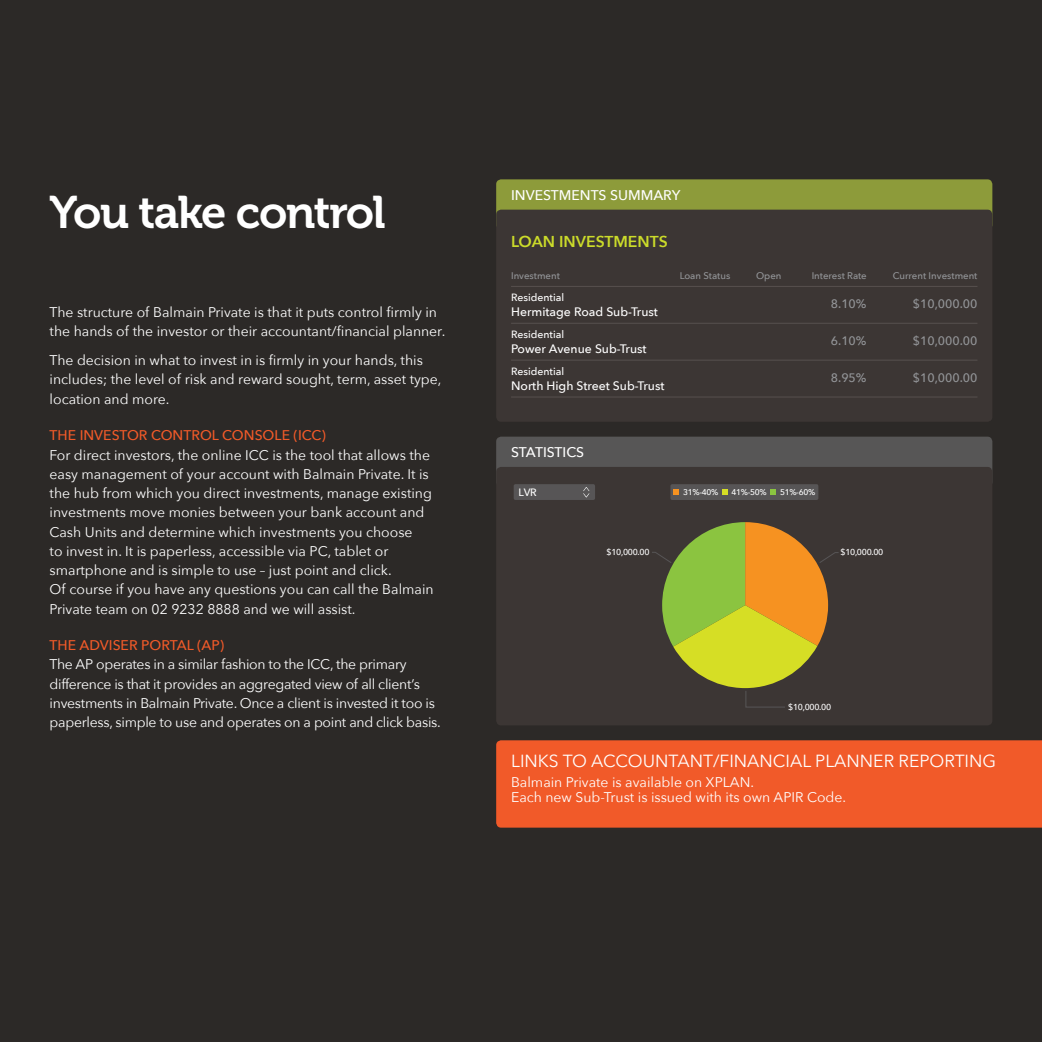
<style>
.page{position:relative;width:1042px;height:1042px;background:#2c2927}
.page>*{position:absolute;margin:0;border:0;box-sizing:border-box;transform-origin:0 0}
.t1{font:45.5px "Museo 700";letter-spacing:-.03em;color:#fff}
.t2{font:17.5px "Avenir Next";color:#fff}
.t3{font:600 15.75px "Avenir Next";color:#cbdb2a}
.t4{font:14px/19.2px "Avenir Next";color:#fff}
.t5{font:14px/19.2px "Avenir Next";letter-spacing:-.02em;color:#fff}
.t6{font:500 14px "Avenir Next";color:#f15a29}
.t7{font:500 14px "Avenir Next";color:#fff}
.t8{font:500 12.25px "Avenir Next";color:#fff}
.t9{font:500 12.25px "Avenir Next";color:#939598}
.t10{font:500 10.67px "Avenir Next";color:#fff}
.t11{font:500 10.5px "Avenir Next";color:#fff}
.t12{font:500 9.62px "Avenir Next";color:#939598}
.t13{font:500 8.58px "Avenir Next";letter-spacing:-.035em;color:#fff}
.t14{font:500 8.4px "Avenir Next";letter-spacing:-.035em;color:#fff}
</style>
<div class="page">
<div style="left:496px;top:740px;width:546px;height:87px;background:#f15a29"></div>
<div style="left:496px;top:179px;width:496px;height:51px;background:#8d9b3a;border-radius:5px"></div>
<div style="left:496px;top:210px;width:496px;height:212px;background:#3c3634;border-radius:5px"></div>
<hr style="left:511px;top:286px;width:466px;height:1px;background:#57504e">
<hr style="left:511px;top:323px;width:466px;height:1px;background:#57504e">
<hr style="left:511px;top:360px;width:466px;height:1px;background:#57504e">
<hr style="left:511px;top:396px;width:466px;height:1px;background:#57504e">
<div style="left:496px;top:437px;width:496px;height:50px;background:#575656;border-radius:5px"></div>
<div style="left:496px;top:467px;width:496px;height:258px;background:#3c3634;border-radius:5px"></div>
<div style="left:514px;top:484px;width:81px;height:16px;background:#575556;border-radius:2px"></div>
<svg style="left:583px;top:487px;width:6px;height:10px"></svg>
<div style="left:670px;top:484px;width:148px;height:16px;background:#575556;border-radius:2px"></div>
<svg style="left:674px;top:489px;width:5px;height:6px"></svg>
<svg style="left:722px;top:489px;width:5px;height:6px"></svg>
<svg style="left:770px;top:489px;width:6px;height:6px"></svg>
<svg style="left:652px;top:522px;width:187px;height:186px"></svg>
<h1 class="t1" style="left:50px;top:187px;width:338px">You take control</h1>
<p class="t4" style="left:50px;top:302px;width:397px">The structure of Balmain Private is that it puts control firmly in the hands of the investor or their accountant/financial planner.</p>
<p class="t4" style="left:50px;top:350px;width:393px">The decision in what to invest in is firmly in your hands, this includes; the level of risk and reward sought, term, asset type, location and more.</p>
<p class="t6" style="left:50px;top:423px;width:278px">THE INVESTOR CONTROL CONSOLE (ICC)</p>
<p class="t4" style="left:50px;top:444px;width:385px">For direct investors, the online ICC is the tool that allows the easy management of your account with Balmain Private. It is the hub from which you direct investments, manage existing investments move monies between your bank account and Cash Units and determine which investments you choose<br>to invest in. It is paperless, accessible via PC, tablet or smartphone and is simple to use – just point and click.<br>Of course if you have any questions you can call the Balmain Private team on 02 9232 8888 and we will assist.</p>
<p class="t6" style="left:50px;top:633px;width:176px">THE ADVISER PORTAL (AP)</p>
<p class="t5" style="left:50px;top:654px;width:393px">The AP operates in a similar fashion to the ICC, the primary difference is that it provides an aggregated view of all client’s investments in Balmain Private. Once a client is invested it too is paperless, simple to use and operates on a point and click basis.</p>
<p class="t7" style="left:511px;top:183px;width:171px">INVESTMENTS SUMMARY</p>
<p class="t3" style="left:511px;top:228px;width:158px">LOAN INVESTMENTS</p>
<p class="t12" style="left:511px;top:267px;width:50px">Investment</p>
<p class="t12" style="left:680px;top:267px;width:52px">Loan Status</p>
<p class="t12" style="left:756px;top:267px;width:27px">Open</p>
<p class="t12" style="left:811px;top:267px;width:57px">Interest Rate</p>
<p class="t12" style="left:893px;top:267px;width:86px">Current Investment</p>
<p class="t11" style="left:511px;top:288px;width:55px">Residential</p>
<p class="t8" style="left:511px;top:301px;width:148px">Hermitage Road Sub-Trust</p>
<p class="t9" style="left:831px;top:294px;width:37px">8.10%</p>
<p class="t9" style="left:913px;top:294px;width:66px">$10,000.00</p>
<p class="t11" style="left:511px;top:325px;width:55px">Residential</p>
<p class="t8" style="left:511px;top:338px;width:137px">Power Avenue Sub-Trust</p>
<p class="t11" style="left:511px;top:362px;width:55px">Residential</p>
<p class="t8" style="left:511px;top:375px;width:155px">North High Street Sub-Trust</p>
<p class="t9" style="left:831px;top:331px;width:37px">6.10%</p>
<p class="t9" style="left:913px;top:331px;width:66px">$10,000.00</p>
<p class="t9" style="left:831px;top:367px;width:37px">8.95%</p>
<p class="t9" style="left:913px;top:367px;width:66px">$10,000.00</p>
<p class="t7" style="left:511px;top:440px;width:75px">STATISTICS</p>
<p class="t10" style="left:519px;top:483px;width:20px">LVR</p>
<p class="t14" style="left:683px;top:485px;width:37px">31%-40%</p>
<p class="t14" style="left:731px;top:485px;width:37px">41%-50%</p>
<p class="t14" style="left:780px;top:485px;width:37px">51%-60%</p>
<p class="t13" style="left:606px;top:545px;width:44px">$10,000.00</p>
<p class="t13" style="left:840px;top:545px;width:44px">$10,000.00</p>
<p class="t13" style="left:788px;top:699px;width:44px">$10,000.00</p>
<p class="t2" style="left:511px;top:746px;width:487px">LINKS TO ACCOUNTANT/FINANCIAL PLANNER REPORTING</p>
<p class="t4" style="left:511px;top:773px;width:336px;line-height:15.8px">Balmain Private is available on XPLAN.<br>Each new Sub-Trust is issued with its own APIR Code.</p>
</div>
